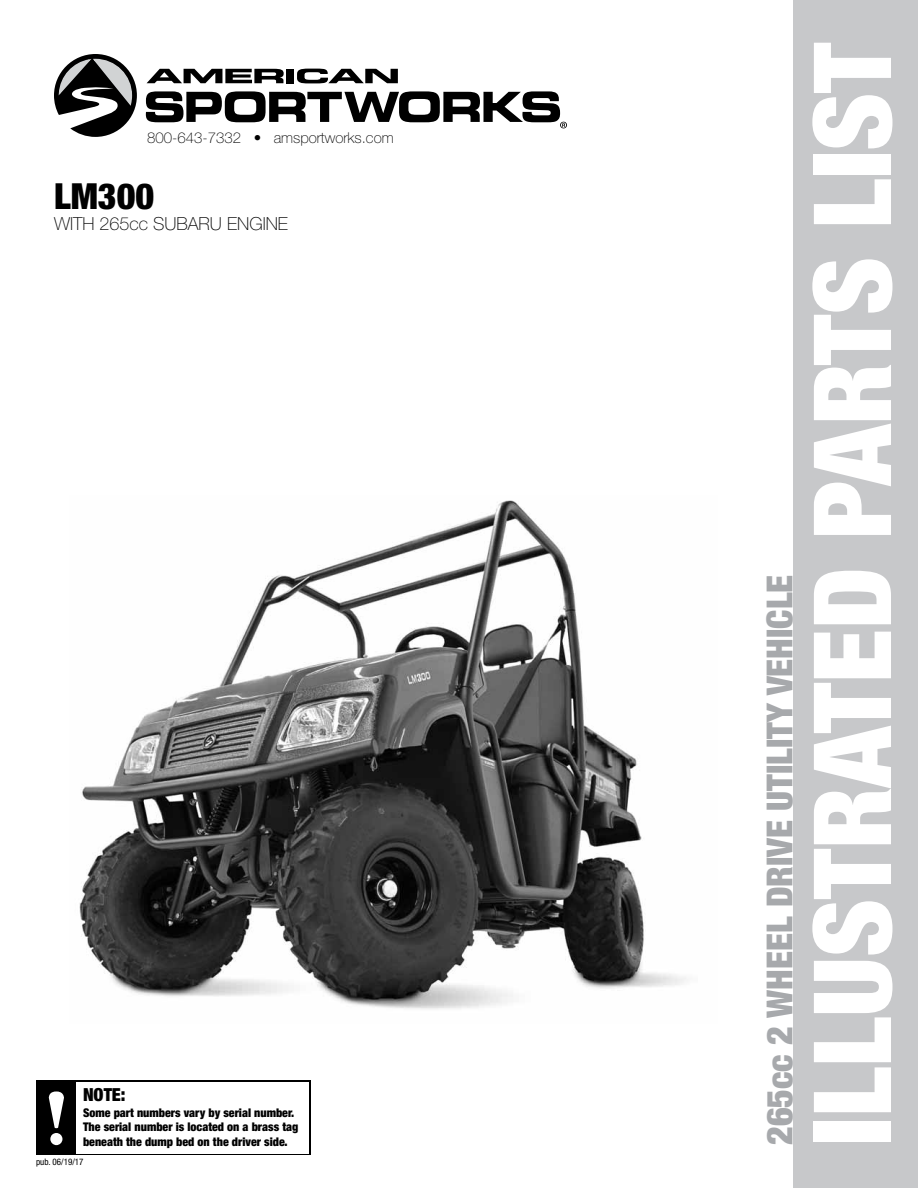
<style>
.page{position:relative;width:918px;height:1188px;background:#fff}
.page>*{position:absolute;margin:0;border:0;box-sizing:border-box;transform-origin:0 0}
.t1{font:900 condensed 108px "Helvetica Neue";color:#fff}
.t2{font:900 condensed 36px "Helvetica Neue";color:#a7a9ac}
.t3{font:900 condensed 36px "Helvetica Neue";color:#000}
.t4{font:100 18px "Helvetica Neue";color:#000}
.t5{font:900 condensed 18px "Helvetica Neue";color:#000}
.t6{font:100 15px "Helvetica Neue";color:#000}
.t7{font:900 condensed 12px/14.4px "Helvetica Neue";color:#000}
.t8{font:condensed 9px "Helvetica Neue";color:#000}
</style>
<div class="page">
<img style="left:79px;top:500px;width:607px;height:509px">
<svg style="left:147px;top:69px;width:137px;height:14px"></svg>
<div style="left:287px;top:69px;width:7px;height:14px;background:#000"></div>
<svg style="left:297px;top:69px;width:101px;height:14px"></svg>
<svg style="left:54px;top:54px;width:83px;height:83px"></svg>
<svg style="left:146px;top:91px;width:421px;height:37px"></svg>
<div style="left:794px;top:0;width:124px;height:1188px;background:#c7c8ca"></div>
<div style="left:36px;top:1080px;width:274px;height:75px;background:#000"></div>
<div style="left:77px;top:1082px;width:232px;height:71px;background:#fff"></div>
<svg style="left:49px;top:1091px;width:15px;height:54px"></svg>
<p class="t6" style="left:147px;top:129px;width:248px">800-643-7332 • amsportworks.com</p>
<h2 class="t3" style="left:54px;top:174px;width:102px">LM300</h2>
<h3 class="t4" style="left:54px;top:214px;width:236px">WITH 265cc SUBARU ENGINE</h3>
<h3 class="t5" style="left:83px;top:1083px;width:44px">NOTE:</h3>
<p class="t7" style="left:83px;top:1105px;width:217px">Some part numbers vary by serial number.<br>The serial number is located on a brass tag beneath the dump bed on the driver side.</p>
<p class="t8" style="left:36px;top:1157px;width:49px">pub. 06/19/17</p>
<h2 class="t2" style="left:758px;top:1145px;width:572px;rotate:-90deg">265cc 2 WHEEL DRIVE UTILITY VEHICLE</h2>
<h1 class="t1" style="left:786px;top:1145px;width:1104px;rotate:-90deg">ILLUSTRATED PARTS LIST</h1>
</div>
